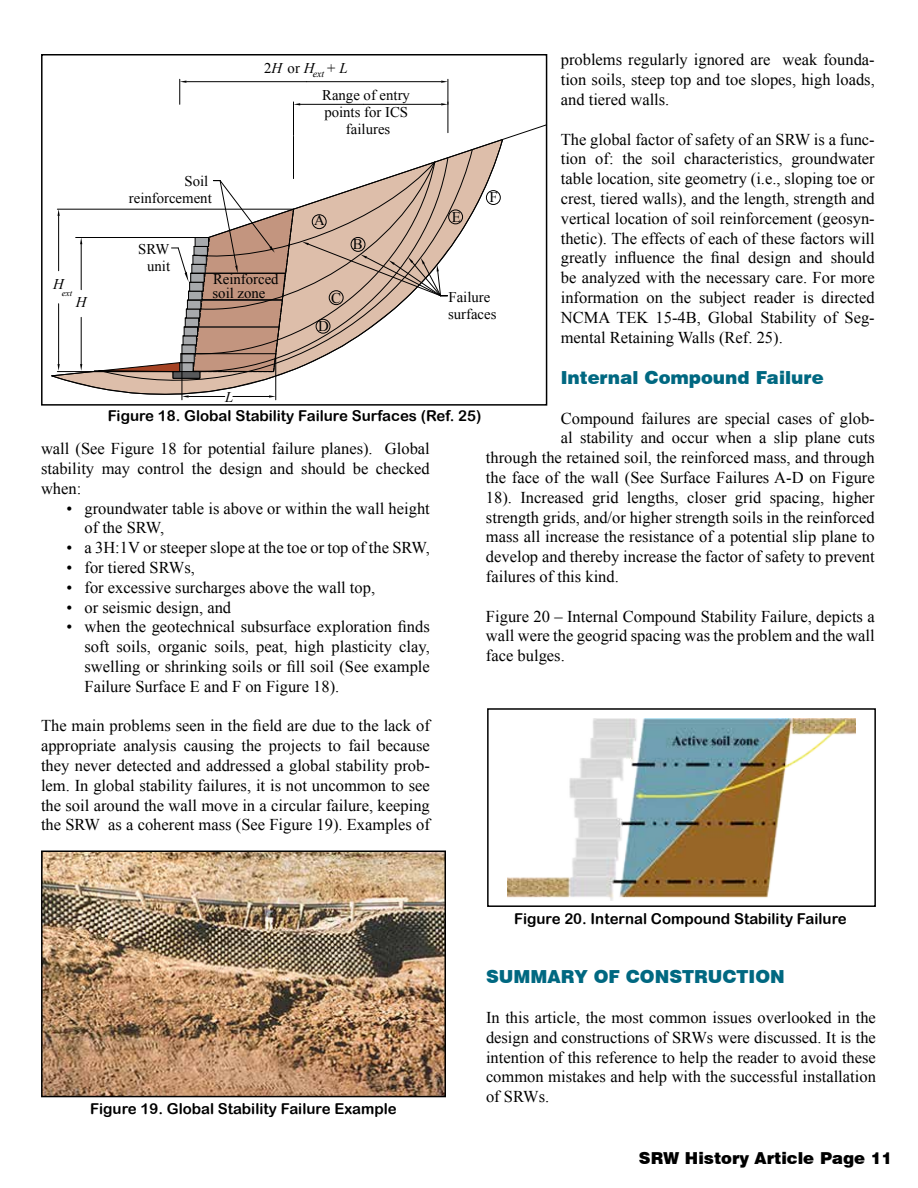
<style>
.page{position:relative;width:918px;height:1188px;background:#fff}
.page>*{position:absolute;margin:0;border:0;box-sizing:border-box;transform-origin:0 0}
.t1{font:900 18px "Swiss 721 BT";color:#006881}
.t2{font:16.5px/19.8px "Times New Roman";color:#000;text-align:justify}
.t3{font:900 16.5px "Swiss 721 BT";color:#000}
.t4{font:15px "Arial Rounded MT Bold";color:#000}
.t5{font:14.85px/17px "Times New Roman";color:#000;text-align:right}
.t6{font:italic 14.85px "Times New Roman";color:#000}
.t7{font:italic 9.9px "Times New Roman";color:#000}
.t8{font:italic 8.85px "Times New Roman";color:#000}
.s1{font-style:italic}
</style>
<div class="page">
<svg style="left:54px;top:377px;width:223px;height:24px"></svg>
<hr style="left:186px;top:81px;width:121px;height:1px;background:#000">
<hr style="left:307px;top:81px;width:134px;height:1px;background:#000">
<svg style="left:179px;top:79px;width:7px;height:25px"></svg>
<hr style="left:293px;top:102px;width:1px;height:34px;background:#000">
<hr style="left:448px;top:102px;width:1px;height:31px;background:#000">
<hr style="left:300px;top:104px;width:64px;height:1px;background:#000">
<hr style="left:364px;top:104px;width:77px;height:1px;background:#000">
<svg style="left:441px;top:79px;width:8px;height:26px"></svg>
<div style="left:173px;top:371px;width:27px;height:8px;border:1px solid #000"></div>
<hr style="left:275px;top:354px;width:1px;height:46px;background:#000">
<hr style="left:189px;top:396px;width:36px;height:1px;background:#000">
<hr style="left:233px;top:396px;width:36px;height:1px;background:#000">
<svg style="left:269px;top:395px;width:7px;height:3px"></svg>
<hr style="left:182px;top:354px;width:1px;height:46px;background:#000">
<svg style="left:182px;top:395px;width:7px;height:3px"></svg>
<svg style="left:51px;top:113px;width:493px;height:264px"></svg>
<div style="left:41px;top:54px;width:506px;height:352px;border:2px solid #000"></div>
<img style="left:44px;top:853px;width:399px;height:241px">
<div style="left:41px;top:850px;width:405px;height:247px;border:2px solid #000"></div>
<img style="left:508px;top:719px;width:347px;height:182px">
<div style="left:487px;top:708px;width:389px;height:199px;border:2px solid #000"></div>
<p class="t2" style="left:561px;top:50px;width:316px">problems regularly ignored are weak founda&shy;tion soils, steep top and toe slopes, high loads, and tiered walls.</p>
<p class="t2" style="left:561px;top:129px;width:316px">The global factor of safety of an SRW is a func&shy;tion of: the soil characteristics, groundwater table location, site geometry (i.e., sloping toe or crest, tiered walls), and the length, strength and vertical location of soil reinforcement (geosyn&shy;thetic). The effects of each of these factors will greatly influence the final design and should be analyzed with the necessary care. For more information on the subject reader is directed NCMA TEK 15-4B, Global Stability of Seg&shy;mental Retaining Walls (Ref. 25).</p>
<p class="t1" style="left:561px;top:367px;width:264px">Internal Compound Failure</p>
<p class="t2" style="left:561px;top:408px;width:315px">Compound failures are special cases of glob-</p>
<p class="t2" style="left:561px;top:428px;width:315px">al stability and occur when a slip plane cuts</p>
<p class="t2" style="left:486px;top:448px;width:390px">through the retained soil, the reinforced mass, and through</p>
<p class="t2" style="left:486px;top:467px;width:390px">the face of the wall (See Surface Failures A-D on Figure</p>
<p class="t2" style="left:486px;top:487px;width:390px">18). Increased grid lengths, closer grid spacing, higher</p>
<p class="t2" style="left:486px;top:507px;width:390px">strength grids, and/or higher strength soils in the reinforced</p>
<p class="t2" style="left:486px;top:527px;width:390px">mass all increase the resistance of a potential slip plane to</p>
<p class="t2" style="left:486px;top:547px;width:390px">develop and thereby increase the factor of safety to prevent</p>
<p class="t2" style="left:486px;top:566px;width:134px">failures of this kind.</p>
<p class="t2" style="left:486px;top:606px;width:390px">Figure 20 – Internal Compound Stability Failure, depicts a wall were the geogrid spacing was the problem and the wall face bulges.</p>
<p class="t5" style="left:264px;top:59px;width:85px">2<span class="s1">H</span> or <span class="s1">H</span> + <span class="s1">L</span></p>
<p class="t7" style="left:313px;top:67px;width:13px">ext</p>
<p class="t5" style="left:322px;top:86px;width:89px;text-align:center">Range of entry points for ICS failures</p>
<p class="t5" style="left:129px;top:172px;width:84px">Soil reinforcement</p>
<p class="t5" style="left:490px;top:189px;width:10px">F</p>
<p class="t5" style="left:452px;top:208px;width:11px">E</p>
<p class="t5" style="left:314px;top:212px;width:12px">A</p>
<p class="t5" style="left:353px;top:235px;width:11px">B</p>
<p class="t5" style="left:138px;top:240px;width:33px">SRW unit</p>
<p class="t5" style="left:213px;top:272px;width:68px;line-height:13.6px;text-align:left">Reinforced soil zone</p>
<p class="t6" style="left:53px;top:274px;width:12px">H</p>
<p class="t8" style="left:62px;top:287px;width:12px">ext</p>
<p class="t5" style="left:448px;top:289px;width:50px;text-align:left">Failure surfaces</p>
<p class="t5" style="left:331px;top:289px;width:11px">C</p>
<p class="t6" style="left:76px;top:292px;width:12px">H</p>
<p class="t5" style="left:318px;top:317px;width:12px">D</p>
<p class="t6" style="left:225px;top:386px;width:10px">L</p>
<p class="t4" style="left:108px;top:407px;width:375px">Figure 18. Global Stability Failure Surfaces (Ref. 25)</p>
<p class="t2" style="left:41px;top:439px;width:390px">wall (See Figure 18 for potential failure planes). Global stability may control the design and should be checked when:</p>
<p class="t2" style="left:85px;top:498px;width:347px;text-indent:-18px">• groundwater table is above or within the wall height of the SRW,</p>
<p class="t2" style="left:67px;top:538px;width:365px">• a 3H:1V or steeper slope at the toe or top of the SRW,</p>
<p class="t2" style="left:67px;top:557px;width:130px">• for tiered SRWs,</p>
<p class="t2" style="left:67px;top:577px;width:310px">• for excessive surcharges above the wall top,</p>
<p class="t2" style="left:67px;top:597px;width:166px">• or seismic design, and</p>
<p class="t2" style="left:85px;top:617px;width:347px;text-indent:-18px">• when the geotechnical subsurface exploration finds soft soils, organic soils, peat, high plasticity clay, swelling or shrinking soils or fill soil (See example Failure Surface E and F on Figure 18).</p>
<p class="t2" style="left:41px;top:716px;width:390px">The main problems seen in the field are due to the lack of appropriate analysis causing the projects to fail because they never detected and addressed a global stability prob&shy;lem. In global stability failures, it is not uncommon to see the soil around the wall move in a circular failure, keeping the SRW as a coherent mass (See Figure 19). Examples of</p>
<p class="t4" style="left:90px;top:1100px;width:308px">Figure 19. Global Stability Failure Example</p>
<p class="t4" style="left:514px;top:910px;width:334px">Figure 20. Internal Compound Stability Failure</p>
<p class="t1" style="left:486px;top:966px;width:300px">SUMMARY OF CONSTRUCTION</p>
<p class="t2" style="left:486px;top:1007px;width:391px">In this article, the most common issues overlooked in the design and constructions of SRWs were discussed. It is the intention of this reference to help the reader to avoid these common mistakes and help with the successful installation of SRWs.</p>
<p class="t3" style="left:639px;top:1148px;width:255px">SRW History Article Page 11</p>
</div>
